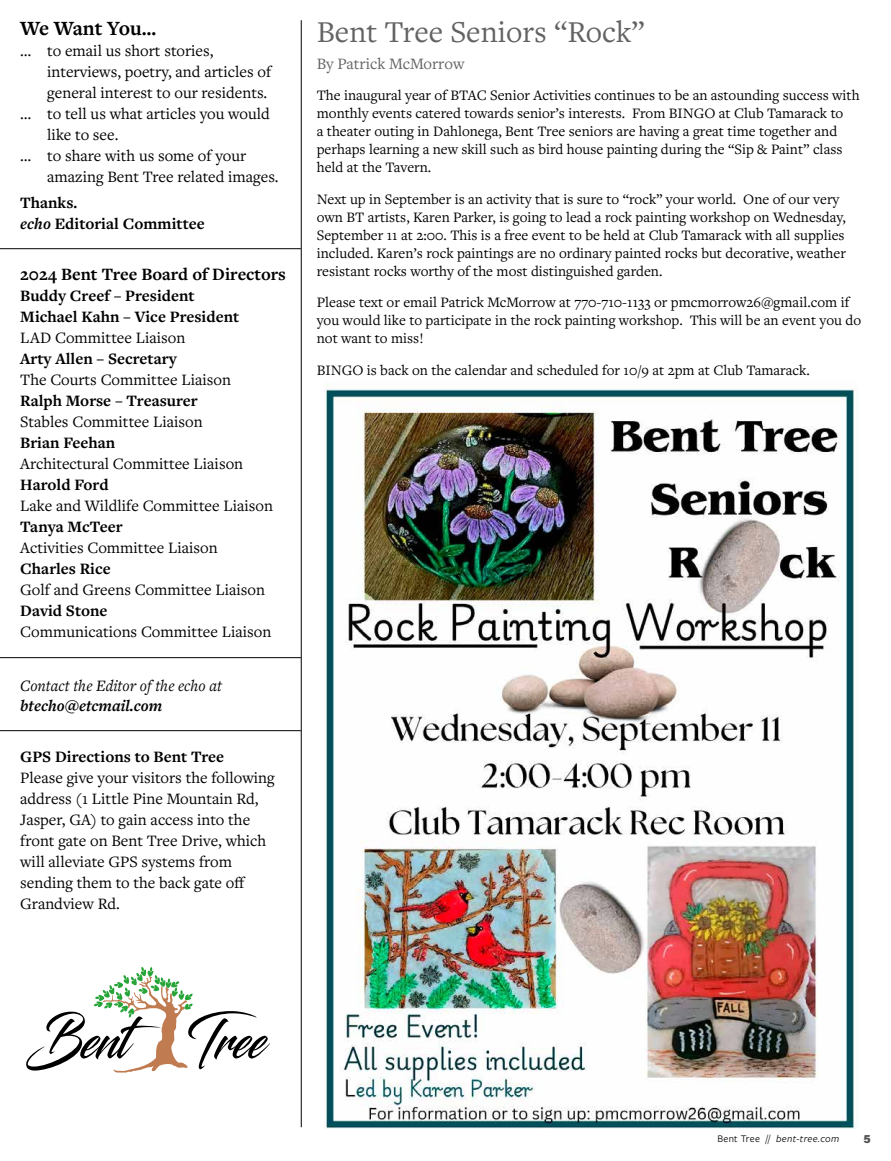
<style>
.page{position:relative;width:891px;height:1161px;background:#fff}
.page>*{position:absolute;margin:0;border:0;box-sizing:border-box;transform-origin:0 0}
.t1{font:31.5px "Freight Text Pro";color:#646363}
.t2{font:700 21px "Freight Text Pro";letter-spacing:-.025em;color:#000}
.t3{font:700 18px "Freight Text Pro";color:#000}
.t4{font:16.5px/21px "Freight Text Pro";color:#000}
.t5{font:700 16.5px/21px "Freight Text Pro";color:#000}
.t6{font:italic 16.5px "Freight Text Pro";color:#000}
.t7{font:italic 700 16.5px "Freight Text Pro";color:#000}
.t8{font:16.5px "Freight Text Pro";color:#646363}
.t9{font:15px/18px "Freight Text Pro";color:#000}
.t10{font:900 12px "Acumin Pro";color:#525251}
.t11{font:italic 10.5px "Freight Sans Pro";letter-spacing:.03em;color:#000}
.s1{font-style:italic}
.s2{font-style:normal}
</style>
<div class="page">
<hr style="left:0;top:248px;width:301px;height:1px;background:#000">
<hr style="left:0;top:657px;width:301px;height:1px;background:#000">
<hr style="left:0;top:730px;width:301px;height:1px;background:#000">
<hr style="left:301px;top:20px;width:1px;height:1107px;background:#000">
<svg style="left:26px;top:967px;width:244px;height:106px"></svg>
<img style="left:324px;top:386px;width:534px;height:743px">
<h2 class="t2" style="left:20px;top:14px;width:138px">We Want You…</h2>
<p class="t4" style="left:20px;top:40px;width:195px">… to email us short stories,</p>
<p class="t4" style="left:47px;top:61px;width:225px">interviews, poetry, and articles of</p>
<p class="t4" style="left:47px;top:82px;width:222px">general interest to our residents.</p>
<p class="t4" style="left:20px;top:103px;width:251px">… to tell us what articles you would</p>
<p class="t4" style="left:47px;top:124px;width:73px">like to see.</p>
<p class="t4" style="left:20px;top:145px;width:227px">… to share with us some of your</p>
<p class="t4" style="left:47px;top:166px;width:233px">amazing Bent Tree related images.</p>
<p class="t5" style="left:20px;top:192px;width:186px">Thanks.<br><span class="s1">echo</span> Editorial Committee</p>
<p class="t3" style="left:20px;top:262px;width:267px">2024 Bent Tree Board of Directors</p>
<p class="t5" style="left:20px;top:285px;width:221px">Buddy Creef – President<br>Michael Kahn – Vice President</p>
<p class="t4" style="left:20px;top:327px;width:167px">LAD Committee Liaison</p>
<p class="t5" style="left:20px;top:348px;width:158px">Arty Allen – Secretary</p>
<p class="t4" style="left:20px;top:369px;width:212px">The Courts Committee Liaison</p>
<p class="t5" style="left:20px;top:390px;width:179px">Ralph Morse – Treasurer</p>
<p class="t4" style="left:20px;top:411px;width:184px">Stables Committee Liaison</p>
<p class="t5" style="left:20px;top:432px;width:97px">Brian Feehan</p>
<p class="t4" style="left:20px;top:453px;width:224px">Architectural Committee Liaison</p>
<p class="t5" style="left:20px;top:474px;width:90px">Harold Ford</p>
<p class="t4" style="left:20px;top:495px;width:254px">Lake and Wildlife Committee Liaison</p>
<p class="t5" style="left:20px;top:516px;width:104px">Tanya McTeer</p>
<p class="t4" style="left:20px;top:537px;width:199px">Activities Committee Liaison</p>
<p class="t5" style="left:20px;top:558px;width:92px">Charles Rice</p>
<p class="t4" style="left:20px;top:579px;width:246px">Golf and Greens Committee Liaison</p>
<p class="t5" style="left:20px;top:600px;width:89px">David Stone</p>
<p class="t4" style="left:20px;top:621px;width:253px">Communications Committee Liaison</p>
<p class="t6" style="left:20px;top:675px;width:203px">Contact the Editor of the echo at</p>
<p class="t7" style="left:20px;top:695px;width:143px">btecho@etcmail.com</p>
<p class="t5" style="left:20px;top:745px;width:205px">GPS Directions to Bent Tree</p>
<p class="t4" style="left:20px;top:766px;width:256px">Please give your visitors the following address (1 Little Pine Mountain Rd,<br>Jasper, GA) to gain access into the front gate on Bent Tree Drive, which will alleviate GPS systems from sending them to the back gate off<br>Grandview Rd.</p>
<h1 class="t1" style="left:317px;top:11px;width:329px">Bent Tree Seniors “Rock”</h1>
<p class="t8" style="left:317px;top:52px;width:149px">By Patrick McMorrow</p>
<p class="t9" style="left:317px;top:86px;width:544px">The inaugural year of BTAC Senior Activities continues to be an astounding success with monthly events catered towards senior’s interests. From BINGO at Club Tamarack to<br>a theater outing in Dahlonega, Bent Tree seniors are having a great time together and perhaps learning a new skill such as bird house painting during the “Sip &amp; Paint” class held at the Tavern.</p>
<p class="t9" style="left:317px;top:189px;width:531px">Next up in September is an activity that is sure to “rock” your world. One of our very own BT artists, Karen Parker, is going to lead a rock painting workshop on Wednesday, September 11 at 2:00. This is a free event to be held at Club Tamarack with all supplies included. Karen’s rock paintings are no ordinary painted rocks but decorative, weather resistant rocks worthy of the most distinguished garden.</p>
<p class="t9" style="left:317px;top:293px;width:546px">Please text or email Patrick McMorrow at 770-710-1133 or pmcmorrow26@gmail.com if you would like to participate in the rock painting workshop. This will be an event you do not want to miss!</p>
<p class="t9" style="left:317px;top:360px;width:495px">BINGO is back on the calendar and scheduled for 10/9 at 2pm at Club Tamarack.</p>
<p class="t11" style="left:717px;top:1132px;width:123px"><span class="s2">Bent Tree //</span> bent-tree.com</p>
<p class="t10" style="left:863px;top:1130px;width:9px">5</p>
</div>
